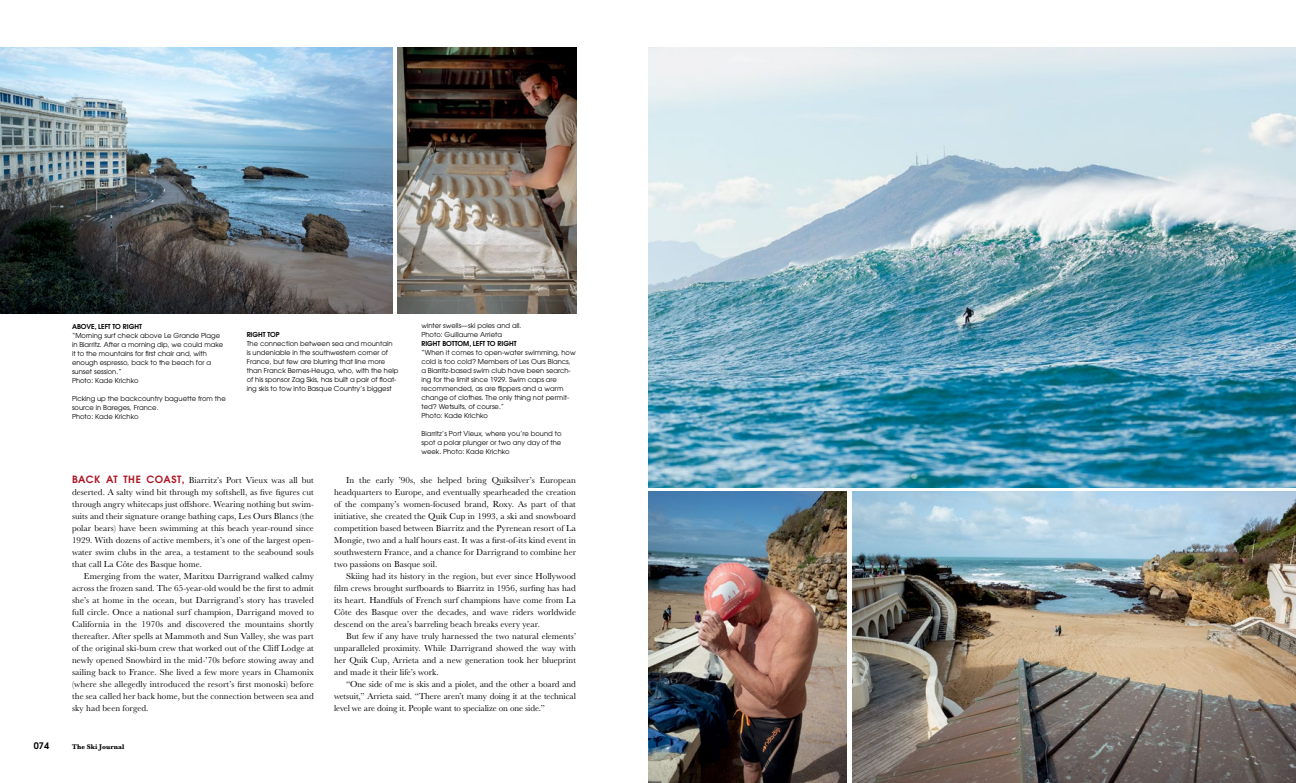
<style>
.page{position:relative;width:1296px;height:783px;background:#fff}
.page>*{position:absolute;margin:0;border:0;box-sizing:border-box;transform-origin:0 0}
.t1{font:9px/12px "Baskerville URW";letter-spacing:.005em;color:#000;text-align:justify}
.t2{font:600 9px "Avant Garde";color:#000}
.t3{font:700 expanded 7px "Baskerville URW";letter-spacing:.005em;color:#000}
.t4{font:6.8px/9px "Avant Garde";color:#000}
.t5{font:600 6.8px "Avant Garde";color:#000}
.s1{font-family:"Avant Garde";font-weight:600;font-size:10px;color:#ac1523}
</style>
<div class="page">
<img style="left:852px;top:492px;width:444px;height:291px">
<img style="left:0;top:48px;width:393px;height:265px">
<img style="left:648px;top:492px;width:199px;height:291px">
<img style="left:397px;top:48px;width:179px;height:265px">
<img style="left:648px;top:48px;width:648px;height:439px">
<p class="t5" style="left:72px;top:322px;width:71px">ABOVE, LEFT TO RIGHT</p>
<p class="t4" style="left:72px;top:331px;width:153px">“Morning surf check above Le Grande Plage in Biarritz. After a morning dip, we could make it to the mountains for first chair and, with enough espresso, back to the beach for a sunset session.”<br>Photo: Kade Krichko</p>
<p class="t4" style="left:72px;top:394px;width:155px">Picking up the backcountry baguette from the source in Bareges, France.<br>Photo: Kade Krichko</p>
<p class="t5" style="left:247px;top:331px;width:35px">RIGHT TOP</p>
<p class="t4" style="left:247px;top:339px;width:153px">The connection between sea and mountain<br>is undeniable in the southwestern corner of France, but few are blurring that line more than Franck Bernes-Heuga, who, with the help of his sponsor Zag Skis, has built a pair of float&shy;ing skis to tow into Basque Country’s biggest</p>
<p class="t4" style="left:421px;top:321px;width:101px">winter swells—ski poles and all.<br>Photo: Guillaume Arrieta</p>
<p class="t5" style="left:421px;top:339px;width:97px">RIGHT BOTTOM, LEFT TO RIGHT</p>
<p class="t4" style="left:421px;top:348px;width:156px">“When it comes to open-water swimming, how cold is too cold? Members of Les Ours Blancs, a Biarritz-based swim club have been search&shy;ing for the limit since 1929. Swim caps are recommended, as are flippers and a warm change of clothes. The only thing not permit&shy;ted? Wetsuits, of course.”<br>Photo: Kade Krichko</p>
<p class="t4" style="left:421px;top:429px;width:142px;text-align:justify">Biarritz’s Port Vieux, where you’re bound to spot a polar plunger or two any day of the week. Photo: Kade Krichko</p>
<p class="t1" style="left:72px;top:474px;width:243px"><span class="s1">BACK AT THE COAST,</span> Biarritz’s Port Vieux was all but deserted. A salty wind bit through my softshell, as five figures cut through angry whitecaps just offshore. Wearing nothing but swim&shy;suits and their signature orange bathing caps, Les Ours Blancs (the polar bears) have been swimming at this beach year-round since 1929. With dozens of active members, it’s one of the largest open&shy;water swim clubs in the area, a testament to the seabound souls that call La Côte des Basque home.</p>
<p class="t1" style="left:72px;top:570px;width:243px;text-indent:12px">Emerging from the water, Maritxu Darrigrand walked calmy across the frozen sand. The 65-year-old would be the first to admit she’s at home in the ocean, but Darrigrand’s story has traveled full circle. Once a national surf champion, Darrigand moved to California in the 1970s and discovered the mountains shortly thereafter. After spells at Mammoth and Sun Valley, she was part of the original ski-bum crew that worked out of the Cliff Lodge at newly opened Snowbird in the mid-’70s before stowing away and sailing back to France. She lived a few more years in Chamonix (where she allegedly introduced the resort’s first monoski) before the sea called her back home, but the connection between sea and sky had been forged.</p>
<p class="t2" style="left:34px;top:740px;width:17px">074</p>
<p class="t3" style="left:72px;top:743px;width:54px">The Ski Journal</p>
<p class="t1" style="left:334px;top:474px;width:243px;text-indent:12px">In the early ’90s, she helped bring Quiksilver’s European headquarters to Europe, and eventually spearheaded the creation of the company’s women-focused brand, Roxy. As part of that initiative, she created the Quik Cup in 1993, a ski and snowboard competition based between Biarritz and the Pyrenean resort of La Mongie, two and a half hours east. It was a first-of-its kind event in southwestern France, and a chance for Darrigrand to combine her two passions on Basque soil.</p>
<p class="t1" style="left:334px;top:570px;width:243px;text-indent:12px">Skiing had its history in the region, but ever since Hollywood film crews brought surfboards to Biarritz in 1956, surfing has had its heart. Handfuls of French surf champions have come from La Côte des Basque over the decades, and wave riders worldwide descend on the area’s barreling beach breaks every year.</p>
<p class="t1" style="left:334px;top:630px;width:243px;text-indent:12px">But few if any have truly harnessed the two natural elements’ unparalleled proximity. While Darrigrand showed the way with her Quik Cup, Arrieta and a new generation took her blueprint and made it their life’s work.</p>
<p class="t1" style="left:334px;top:678px;width:243px;text-indent:12px">“One side of me is skis and a piolet, and the other a board and wetsuit,” Arrieta said. “There aren’t many doing it at the technical level we are doing it. People want to specialize on one side.”</p>
</div>
